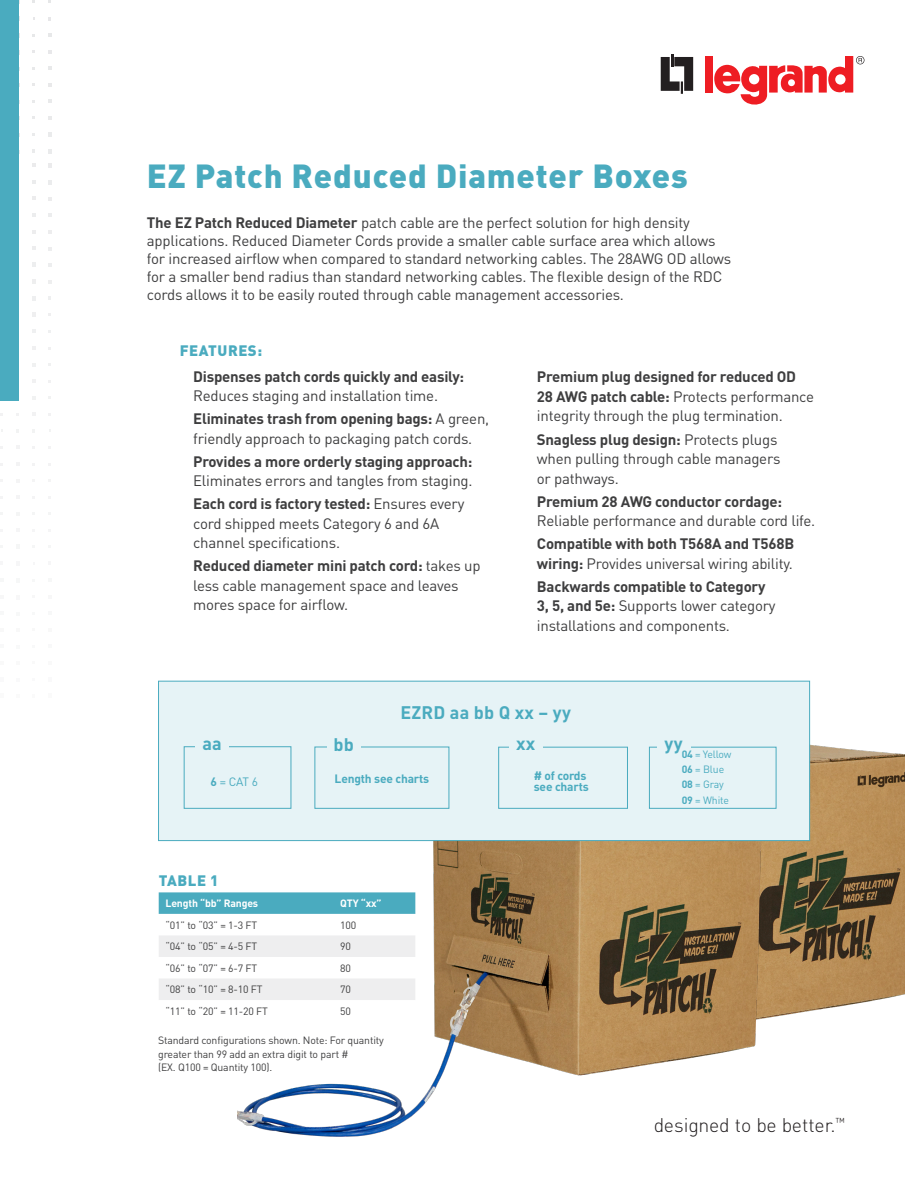
<style>
.page{position:relative;width:905px;height:1188px;background:#fff}
.page>*{position:absolute;margin:0;border:0;box-sizing:border-box;transform-origin:0 0}
.t1{font:900 33px "DIN Pro";letter-spacing:.025em;color:#4aabbf}
.t2{font:300 19.5px "DIN Pro";color:#231f20}
.Body{font:700 18px "DIN Pro";letter-spacing:.01em;color:#4aabbf}
.Body-2{font:15px/19.5px "DIN Pro";letter-spacing:-.015em;color:#3e3e3f}
.t3{font:700 15px/19.5px "DIN Pro";letter-spacing:-.015em;color:#3e3e3f}
.Sub_Header{font:900 15px "DIN Pro";letter-spacing:.035em;color:#4aabbf}
.Body-3{font:700 12px/10.9px "DIN Pro";letter-spacing:-.015em;color:#4aabbf}
.Body-4{font:12px "DIN Pro";color:#4aabbf}
.Body-5{font:10.5px/13.5px "DIN Pro";letter-spacing:-.015em;color:#3e3e3f}
.Body-6{font:10.5px "DIN Pro";letter-spacing:-.015em;color:#4aabbf}
.Body-7{font:700 10.5px "DIN Pro";letter-spacing:-.015em;color:#fff}
.s1{font-weight:700}
.s2{font-weight:400}
</style>
<div class="page">
<img style="left:542px;top:680px;width:362px;height:335px">
<img style="left:237px;top:841px;width:552px;height:296px">
<div style="left:158px;top:681px;width:652px;height:160px;background:#e6f3f6;border:1px solid #4aabbf"></div>
<div style="left:314px;top:747px;width:135px;height:62px;border:1px solid #4aabbf"></div>
<svg style="left:48px;top:149px;width:4px;height:4px"></svg>
<svg style="left:48px;top:132px;width:4px;height:5px"></svg>
<svg style="left:48px;top:116px;width:4px;height:4px"></svg>
<svg style="left:48px;top:99px;width:3px;height:4px"></svg>
<svg style="left:48px;top:83px;width:3px;height:4px"></svg>
<svg style="left:48px;top:66px;width:3px;height:4px"></svg>
<svg style="left:48px;top:33px;width:3px;height:4px"></svg>
<svg style="left:16px;top:512px;width:4px;height:3px"></svg>
<svg style="left:16px;top:495px;width:4px;height:4px"></svg>
<svg style="left:16px;top:479px;width:4px;height:3px"></svg>
<svg style="left:16px;top:462px;width:4px;height:4px"></svg>
<svg style="left:48px;top:164px;width:4px;height:4px"></svg>
<svg style="left:48px;top:180px;width:4px;height:4px"></svg>
<svg style="left:48px;top:197px;width:3px;height:4px"></svg>
<svg style="left:48px;top:230px;width:3px;height:4px"></svg>
<svg style="left:48px;top:263px;width:3px;height:4px"></svg>
<svg style="left:32px;top:279px;width:4px;height:4px"></svg>
<svg style="left:32px;top:263px;width:4px;height:4px"></svg>
<svg style="left:32px;top:246px;width:4px;height:4px"></svg>
<svg style="left:32px;top:213px;width:3px;height:4px"></svg>
<svg style="left:32px;top:180px;width:3px;height:4px"></svg>
<svg style="left:32px;top:296px;width:4px;height:4px"></svg>
<svg style="left:32px;top:313px;width:4px;height:4px"></svg>
<svg style="left:32px;top:330px;width:4px;height:3px"></svg>
<svg style="left:32px;top:346px;width:3px;height:4px"></svg>
<svg style="left:32px;top:379px;width:3px;height:4px"></svg>
<svg style="left:660px;top:54px;width:33px;height:40px"></svg>
<div style="left:705px;top:56px;width:7px;height:37px;background:#ee1d23"></div>
<svg style="left:714px;top:56px;width:150px;height:49px"></svg>
<div style="left:0;top:0;width:19px;height:401px;background:#4aabbf"></div>
<svg style="left:159px;top:892px;width:256px;height:130px"></svg>
<div style="left:184px;top:746px;width:107px;height:63px;border:1px solid #4aabbf"></div>
<div style="left:498px;top:747px;width:130px;height:62px;border:1px solid #4aabbf"></div>
<div style="left:649px;top:747px;width:127px;height:62px;border:1px solid #4aabbf"></div>
<div style="left:195px;top:737px;width:34px;height:23px;background:#e6f3f6"></div>
<div style="left:327px;top:738px;width:33px;height:23px;background:#e6f3f6"></div>
<div style="left:509px;top:736px;width:33px;height:24px;background:#e6f3f6"></div>
<div style="left:656px;top:736px;width:34px;height:24px;background:#e6f3f6"></div>
<p class="t1" style="left:147px;top:154px;width:542px">EZ Patch Reduced Diameter Boxes</p>
<p class="Body-2" style="left:147px;top:213px;width:586px;line-height:18px"><span class="s1">The EZ Patch Reduced Diameter</span> patch cable are the perfect solution for high density applications. Reduced Diameter Cords provide a smaller cable surface area which allows for increased airflow when compared to standard networking cables. The 28AWG OD allows for a smaller bend radius than standard networking cables. The flexible design of the RDC cords allows it to be easily routed through cable management accessories.</p>
<p class="Sub_Header" style="left:180px;top:340px;width:84px">FEATURES:</p>
<p class="t3" style="left:193px;top:366px;width:272px">Dispenses patch cords quickly and easily:<br><span class="s2">Reduces staging and installation time.</span></p>
<p class="Body-2" style="left:193px;top:409px;width:297px"><span class="s1">Eliminates trash from opening bags:</span> A green, friendly approach to packaging patch cords.</p>
<p class="Body-2" style="left:193px;top:451px;width:281px"><span class="s1">Provides a more orderly staging approach:<br></span>Eliminates errors and tangles from staging.</p>
<p class="Body-2" style="left:193px;top:494px;width:273px"><span class="s1">Each cord is factory tested:</span> Ensures every cord shipped meets Category 6 and 6A channel specifications.</p>
<p class="Body-2" style="left:193px;top:556px;width:289px"><span class="s1">Reduced diameter mini patch cord:</span> takes up less cable management space and leaves mores space for airflow.</p>
<p class="Body-2" style="left:537px;top:367px;width:279px"><span class="s1">Premium plug designed for reduced OD<br>28 AWG patch cable:</span> Protects performance integrity through the plug termination.</p>
<p class="Body-2" style="left:537px;top:429px;width:245px"><span class="s1">Snagless plug design:</span> Protects plugs when pulling through cable managers or pathways.</p>
<p class="Body-2" style="left:537px;top:491px;width:280px"><span class="s1">Premium 28 AWG conductor cordage:<br></span>Reliable performance and durable cord life.</p>
<p class="t3" style="left:537px;top:533px;width:259px">Compatible with both T568A and T568B wiring: <span class="s2">Provides universal wiring ability.</span></p>
<p class="Body-2" style="left:537px;top:576px;width:240px"><span class="s1">Backwards compatible to Category<br>3, 5, and 5e:</span> Supports lower category installations and components.</p>
<p class="Body" style="left:400px;top:700px;width:172px">EZRD aa bb Q xx – yy</p>
<p class="Body" style="left:202px;top:732px;width:21px">aa</p>
<p class="Body" style="left:333px;top:733px;width:22px">bb</p>
<p class="Body" style="left:516px;top:731px;width:21px">xx</p>
<p class="Body" style="left:664px;top:731px;width:19px">yy</p>
<p class="Body-6" style="left:681px;top:747px;width:51px"><span class="s1">04</span> = Yellow</p>
<p class="Body-6" style="left:681px;top:762px;width:44px"><span class="s1">06</span> = Blue</p>
<p class="Body-6" style="left:681px;top:777px;width:44px"><span class="s1">08</span> = Gray</p>
<p class="Body-6" style="left:681px;top:793px;width:49px"><span class="s1">09</span> = White</p>
<p class="Body-4" style="left:211px;top:773px;width:49px"><span class="s1">6</span> = CAT 6</p>
<p class="Body-3" style="left:334px;top:773px;width:96px">Length see charts</p>
<p class="Body-3" style="left:533px;top:769px;width:57px"># of cords see charts</p>
<p class="Sub_Header" style="left:159px;top:871px;width:61px">TABLE 1</p>
<p class="Body-7" style="left:165px;top:896px;width:94px">Length “bb” Ranges</p>
<p class="Body-7" style="left:340px;top:896px;width:43px">QTY “xx”</p>
<p class="Body-5" style="left:165px;top:918px;width:93px">“01” to “03” = 1-3 FT</p>
<p class="Body-5" style="left:340px;top:918px;width:18px">100</p>
<p class="Body-5" style="left:165px;top:939px;width:93px">“04” to “05” = 4-5 FT</p>
<p class="Body-5" style="left:340px;top:939px;width:12px">90</p>
<p class="Body-5" style="left:165px;top:961px;width:93px">“06” to “07” = 6-7 FT</p>
<p class="Body-5" style="left:340px;top:961px;width:12px">80</p>
<p class="Body-5" style="left:165px;top:982px;width:99px">“08” to “10” = 8-10 FT</p>
<p class="Body-5" style="left:340px;top:982px;width:12px">70</p>
<p class="Body-5" style="left:165px;top:1004px;width:104px">“11” to “20” = 11-20 FT</p>
<p class="Body-5" style="left:340px;top:1004px;width:12px">50</p>
<p class="Body-5" style="left:158px;top:1033px;width:227px">Standard configurations shown. Note: For quantity greater than 99 add an extra digit to part #<br>(EX. Q100 = Quantity 100).</p>
<p class="t2" style="left:653px;top:1112px;width:193px">designed to be better.<sup>™</sup></p>
</div>
